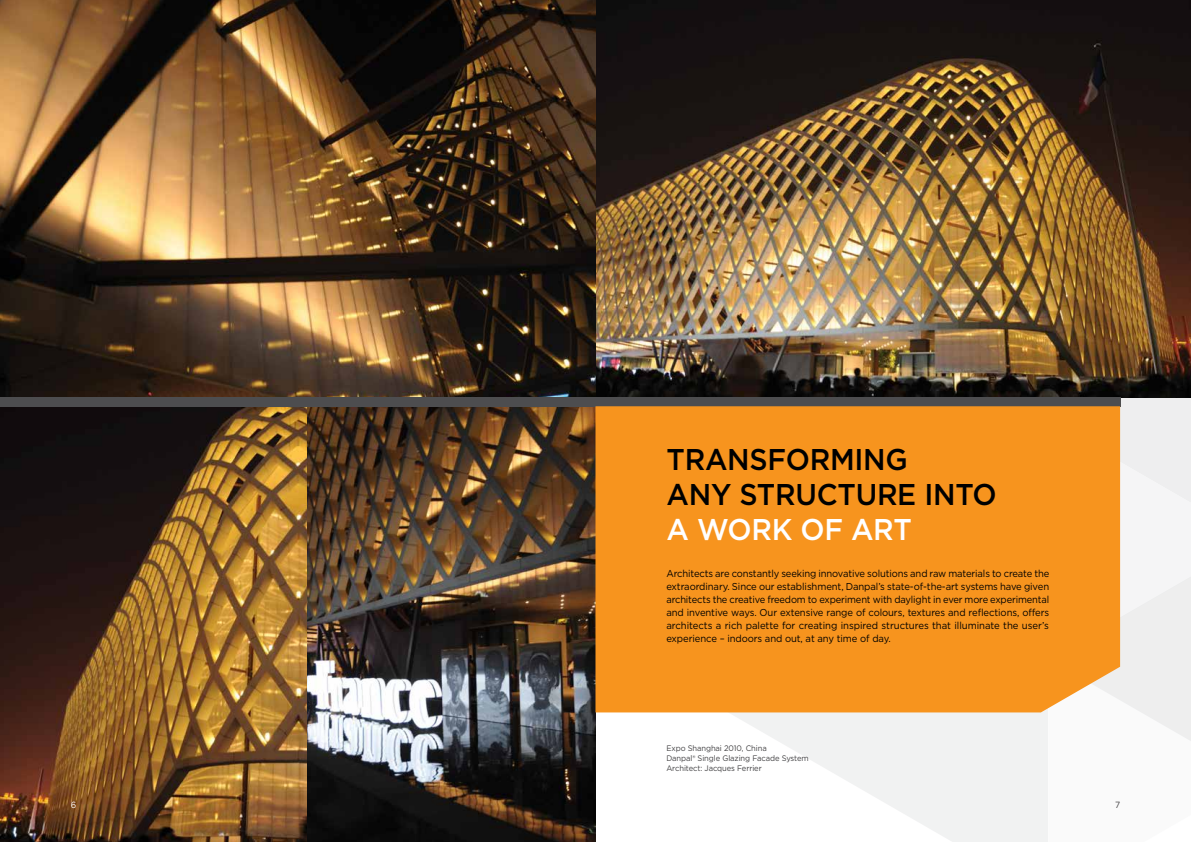
<style>
.page{position:relative;width:1191px;height:842px;background:#fff}
.page>*{position:absolute;margin:0;border:0;box-sizing:border-box;transform-origin:0 0}
.t1{font:500 30px/35px "Gotham";letter-spacing:-.01em;color:#000;scale:.95 1}
.t2{font:500 30px "Gotham";letter-spacing:-.01em;color:#fff;scale:.95 1}
.t3{font:10px/13px "Gotham";letter-spacing:-.01em;color:#000;text-align:justify;scale:.94 1}
.t4{font:9px "Gotham";color:#fff;scale:.95 1}
.t5{font:9px "Gotham";color:#414042;scale:.95 1}
.t6{font:8px/10px "Gotham";letter-spacing:-.01em;color:#414042;scale:.95 1}
</style>
<div class="page">
<svg style="left:635px;top:712px;width:413px;height:130px;fill:#f3f2f2"></svg>
<svg style="left:1120px;top:659px;width:71px;height:82px;fill:#eee"></svg>
<div style="left:1120px;top:397px;width:71px;height:262px;background:#eeeeef"></div>
<img style="left:595px;top:0;width:596px;height:397px">
<img style="left:0;top:0;width:595px;height:842px">
<div style="left:0;top:397px;width:1120px;height:9px;background:#4d4d4f"></div>
<div style="left:595px;top:406px;width:525px;height:306px;background:#f7941e"></div>
<h1 class="t1" style="left:666px;top:441px;width:349px">TRANSFORMING<br>ANY STRUCTURE INTO</h1>
<h1 class="t2" style="left:666px;top:510px;width:260px">A WORK OF ART</h1>
<p class="t3" style="left:666px;top:567px;width:409px">Architects are constantly seeking innovative solutions and raw materials to create the extraordinary. Since our establishment, Danpal’s state-of-the-art systems have given architects the creative freedom to experiment with daylight in ever more experimental and inventive ways. Our extensive range of colours, textures and reflections, offers architects a rich palette for creating inspired structures that illuminate the user’s experience – indoors and out, at any time of day.</p>
<p class="t6" style="left:666px;top:743px;width:151px">Expo Shanghai 2010, China<br>Danpal® Single Glazing Facade System<br>Architect: Jacques Ferrier</p>
<p class="t4" style="left:71px;top:799px;width:7px">6</p>
<p class="t5" style="left:1115px;top:799px;width:7px">7</p>
</div>
